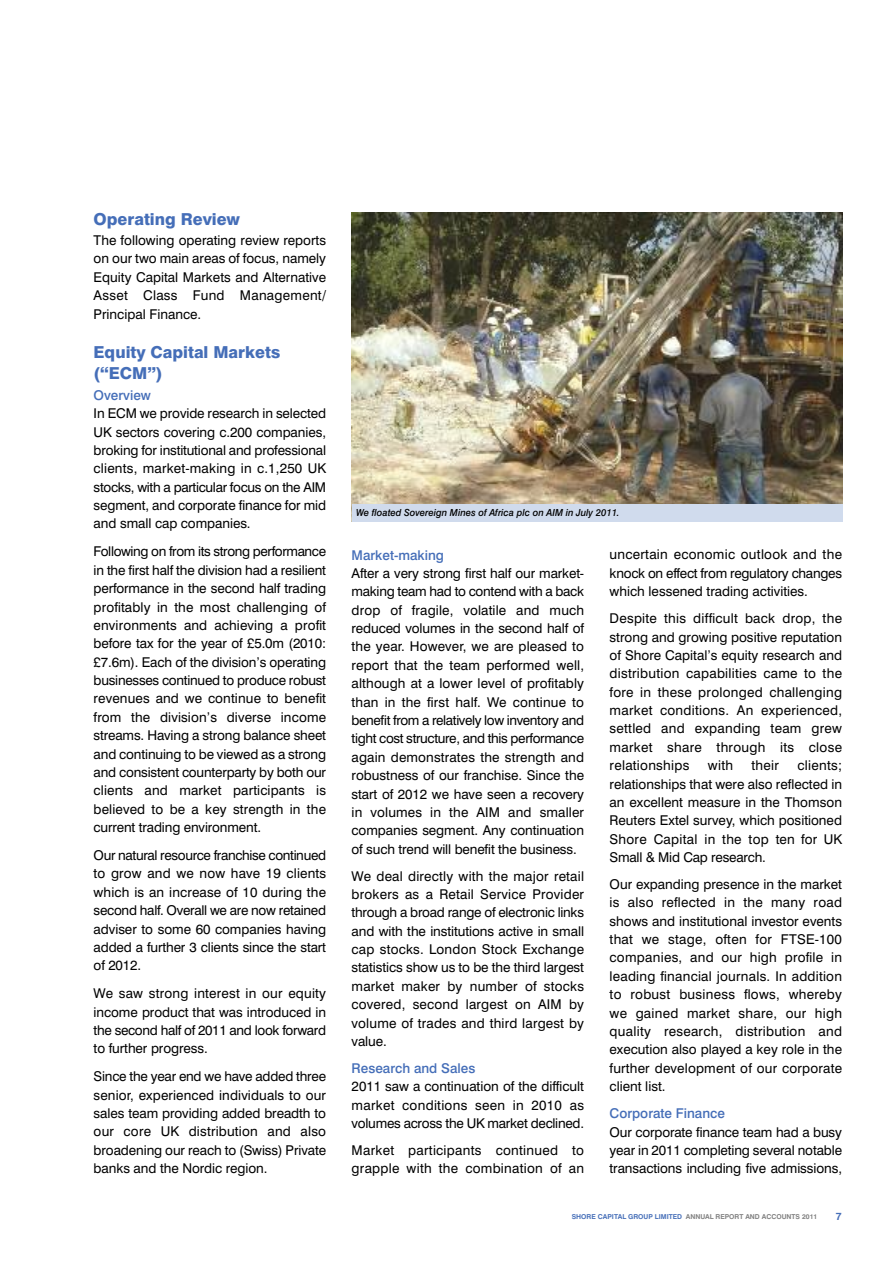
<style>
.page{position:relative;width:893px;height:1263px;background:#fff}
.page>*{position:absolute;margin:0;border:0;box-sizing:border-box;transform-origin:0 0}
.t1{font:800 16.5px/21px "Swiss 721 BT";color:#456eb8}
.t2{font:13.5px/18.3px "Swiss 721 BT";letter-spacing:-.005em;color:#000;text-align:justify}
.t3{font:13.5px/18.3px "Swiss 721 BT";letter-spacing:.02em;color:#000}
.t4{font:500 13.5px "Swiss 721 BT";color:#456eb8}
.t5{font:700 10.5px "Swiss 721 BT";color:#456eb8}
.t6{font:italic 500 9.75px "Swiss 721 BT";color:#000}
.t7{font:700 6.75px "Swiss 721 BT";color:#808080}
.s1{color:#456eb8}
</style>
<div class="page">
<img style="left:352px;top:213px;width:490px;height:291px">
<div style="left:352px;top:504px;width:490px;height:18px;background:#d0dbed"></div>
<p class="t1" style="left:94px;top:210px;width:148px">Operating Review</p>
<p class="t2" style="left:94px;top:232px;width:234px">The following operating review reports on our two main areas of focus, namely Equity Capital Markets and Alternative Asset Class Fund Management/ Principal Finance.</p>
<p class="t1" style="left:94px;top:344px;width:188px">Equity Capital Markets (“ECM”)</p>
<p class="t4" style="left:94px;top:390px;width:59px">Overview</p>
<p class="t2" style="left:94px;top:406px;width:234px">In ECM we provide research in selected UK sectors covering c.200 companies, broking for institutional and professional clients, market-making in c.1,250 UK stocks, with a particular focus on the AIM segment, and corporate finance for mid and small cap companies.</p>
<p class="t2" style="left:94px;top:544px;width:234px">Following on from its strong performance in the first half the division had a resilient performance in the second half trading profitably in the most challenging of environments and achieving a profit before tax for the year of £5.0m (2010: £7.6m). Each of the division’s operating businesses continued to produce robust revenues and we continue to benefit from the division’s diverse income streams. Having a strong balance sheet and continuing to be viewed as a strong and consistent counterparty by both our clients and market participants is believed to be a key strength in the current trading environment.</p>
<p class="t2" style="left:94px;top:847px;width:234px">Our natural resource franchise continued to grow and we now have 19 clients which is an increase of 10 during the second half. Overall we are now retained adviser to some 60 companies having added a further 3 clients since the start of 2012.</p>
<p class="t2" style="left:94px;top:985px;width:234px">We saw strong interest in our equity income product that was introduced in the second half of 2011 and look forward to further progress.</p>
<p class="t2" style="left:94px;top:1069px;width:234px">Since the year end we have added three senior, experienced individuals to our sales team providing added breadth to our core UK distribution and also broadening our reach to (Swiss) Private banks and the Nordic region.</p>
<p class="t6" style="left:356px;top:509px;width:265px">We floated Sovereign Mines of Africa plc on AIM in July 2011.</p>
<p class="t4" style="left:352px;top:550px;width:94px">Market-making</p>
<p class="t2" style="left:352px;top:565px;width:234px">After a very strong first half our market&shy;making team had to contend with a back drop of fragile, volatile and much reduced volumes in the second half of the year. However, we are pleased to report that the team performed well, although at a lower level of profitably than in the first half. We continue to benefit from a relatively low inventory and tight cost structure, and this performance again demonstrates the strength and robustness of our franchise. Since the start of 2012 we have seen a recovery in volumes in the AIM and smaller companies segment. Any continuation of such trend will benefit the business.</p>
<p class="t2" style="left:352px;top:868px;width:234px">We deal directly with the major retail brokers as a Retail Service Provider through a broad range of electronic links and with the institutions active in small cap stocks. London Stock Exchange statistics show us to be the third largest market maker by number of stocks covered, second largest on AIM by volume of trades and third largest by value.</p>
<p class="t4" style="left:352px;top:1063px;width:125px">Research and Sales</p>
<p class="t2" style="left:352px;top:1078px;width:234px">2011 saw a continuation of the difficult market conditions seen in 2010 as volumes across the UK market declined.</p>
<p class="t3" style="left:352px;top:1142px;width:234px">Market participants continued to grapple with the combination of an</p>
<p class="t2" style="left:610px;top:547px;width:234px">uncertain economic outlook and the knock on effect from regulatory changes which lessened trading activities.</p>
<p class="t2" style="left:610px;top:610px;width:234px">Despite this difficult back drop, the strong and growing positive reputation of Shore Capital’s equity research and distribution capabilities came to the fore in these prolonged challenging market conditions. An experienced, settled and expanding team grew market share through its close relationships</p>
<p class="t2" style="left:610px;top:757px;width:234px;text-indent:188px">clients; relationships that were also reflected in an excellent measure in the Thomson Reuters Extel survey, which positioned Shore Capital in the top ten for UK Small &amp; Mid Cap research.</p>
<p class="t2" style="left:610px;top:876px;width:234px">Our expanding presence in the market is also reflected in the many road shows and institutional investor events that we stage, often for FTSE-100 companies, and our high profile in leading financial journals. In addition to robust business flows, whereby we gained market share, our high quality research, distribution and execution also played a key role in the further development of our corporate client list.</p>
<p class="t4" style="left:610px;top:1108px;width:117px">Corporate Finance</p>
<p class="t2" style="left:610px;top:1124px;width:234px">Our corporate finance team had a busy year in 2011 completing several notable transactions including five admissions,</p>
<p class="t2" style="left:708px;top:757px;width:27px">with</p>
<p class="t2" style="left:751px;top:757px;width:29px">their</p>
<p class="t7" style="left:572px;top:1214px;width:247px"><span class="s1">SHORE CAPITAL GROUP LIMITED</span> ANNUAL REPORT AND ACCOUNTS 2011</p>
<p class="t5" style="left:836px;top:1212px;width:7px">7</p>
</div>
